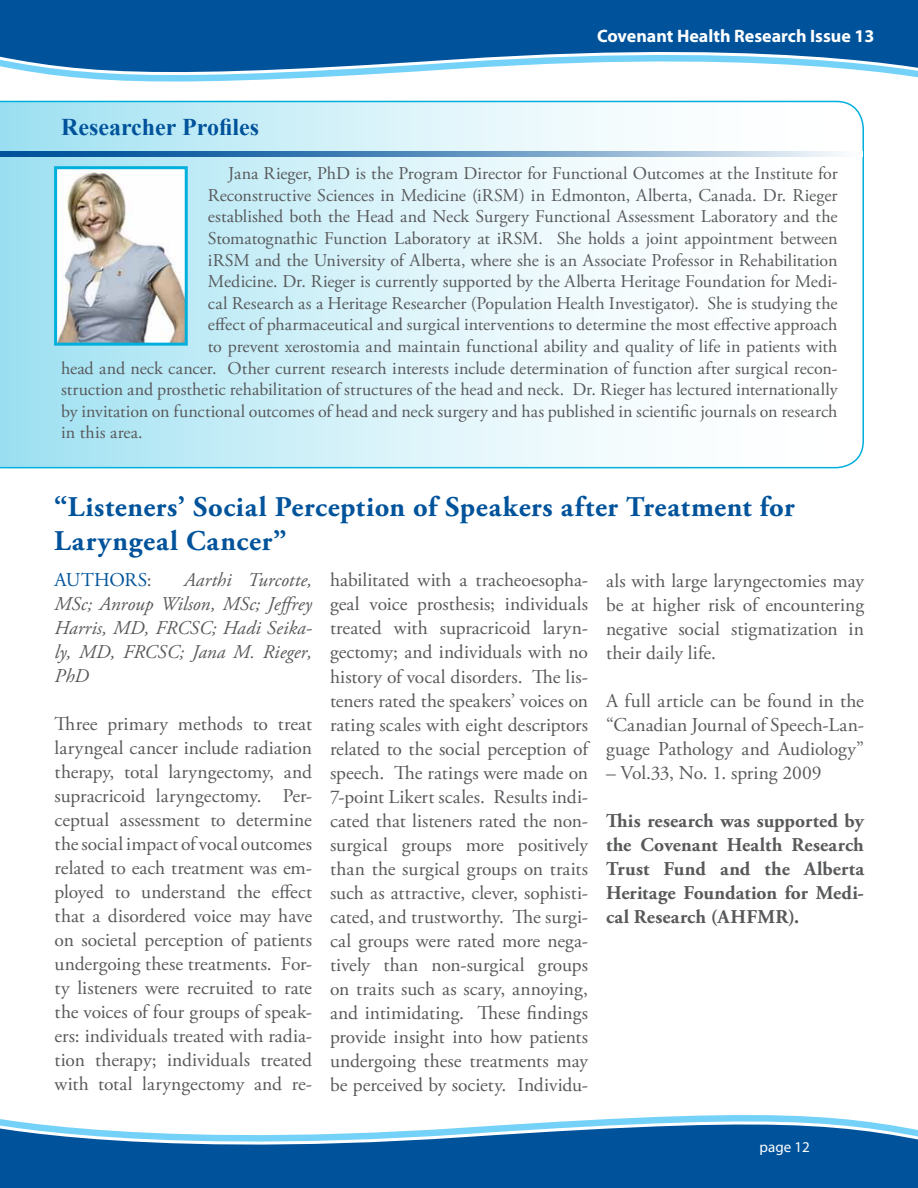
<style>
.page{position:relative;width:918px;height:1188px;background:#fff}
.page>*{position:absolute;margin:0;border:0;box-sizing:border-box;transform-origin:0 0}
.t1{font:700 28.5px/34.2px "Adobe Garamond Pro";letter-spacing:.02em;color:#00539b}
.t2{font:700 24px "Times New Roman";color:#00539b}
.t3{font:19.5px/24px "Adobe Garamond Pro";color:#58595b;text-align:justify}
.t4{font:700 19.5px/24px "Adobe Garamond Pro";letter-spacing:.01em;color:#58595b;text-align:justify}
.t5{font:italic 19.5px/24px "Adobe Garamond Pro";color:#58595b;text-align:justify}
.t6{font:19.5px "Adobe Garamond Pro";color:#00539b}
.t7{font:18px "Adobe Garamond Pro";color:#58595b}
.t8{font:700 18px "Myriad Pro";color:#fff}
.t9{font:15px "Myriad Pro";color:#fff}
.s1{color:#58595b}
</style>
<div class="page">
<svg style="left:0;top:0;width:918px;height:82px;fill:#00539b"></svg>
<svg style="left:0;top:1115px;width:918px;height:73px;fill:#00539b"></svg>
<svg style="left:0;top:101px;width:864px;height:367px"></svg>
<img style="left:58px;top:170px;width:126px;height:172px">
<div style="left:54px;top:166px;width:134px;height:180px;border:3px solid #00afdb"></div>
<svg style="left:0;top:152px;width:863px;height:4px;background:#6395c2"></svg>
<p class="t2" style="left:61px;top:110px;width:199px">Researcher Profiles</p>
<p class="t8" style="left:597px;top:24px;width:279px">Covenant Health Research Issue 13</p>
<p class="t7" style="left:228px;top:163px;width:611px">Jana Rieger, PhD is the Program Director for Functional Outcomes at the Institute for</p>
<p class="t7" style="left:208px;top:184px;width:631px">Reconstructive Sciences in Medicine (iRSM) in Edmonton, Alberta, Canada. Dr. Rieger</p>
<p class="t7" style="left:208px;top:206px;width:631px">established both the Head and Neck Surgery Functional Assessment Laboratory and the</p>
<p class="t7" style="left:208px;top:228px;width:631px">Stomatognathic Function Laboratory at iRSM. She holds a joint appointment between</p>
<p class="t7" style="left:208px;top:249px;width:631px">iRSM and the University of Alberta, where she is an Associate Professor in Rehabilitation</p>
<p class="t7" style="left:208px;top:271px;width:631px">Medicine. Dr. Rieger is currently supported by the Alberta Heritage Foundation for Medi-</p>
<p class="t7" style="left:208px;top:292px;width:631px">cal Research as a Heritage Researcher (Population Health Investigator). She is studying the</p>
<p class="t7" style="left:208px;top:314px;width:631px">effect of pharmaceutical and surgical interventions to determine the most effective approach</p>
<p class="t7" style="left:208px;top:336px;width:631px">to prevent xerostomia and maintain functional ability and quality of life in patients with</p>
<p class="t7" style="left:61px;top:357px;width:778px">head and neck cancer. Other current research interests include determination of function after surgical recon-</p>
<p class="t7" style="left:61px;top:379px;width:778px">struction and prosthetic rehabilitation of structures of the head and neck. Dr. Rieger has lectured internationally</p>
<p class="t7" style="left:61px;top:400px;width:778px">by invitation on functional outcomes of head and neck surgery and has published in scientific journals on research</p>
<p class="t7" style="left:61px;top:422px;width:83px">in this area.</p>
<h1 class="t1" style="left:54px;top:490px;width:742px">“Listeners’ Social Perception of Speakers after Treatment for<br>Laryngeal Cancer”</h1>
<p class="t6" style="left:55px;top:569px;width:99px">AUTHORS<span class="s1">:</span></p>
<p class="t5" style="left:55px;top:569px;width:259px;text-indent:129px">Aarthi Turcotte, MSc; Anroup Wilson, MSc; Jeffrey Harris, MD, FRCSC; Hadi Seika&shy;ly, MD, FRCSC; Jana M. Rieger, PhD</p>
<p class="t3" style="left:55px;top:713px;width:259px">Three primary methods to treat laryngeal cancer include radiation therapy, total laryngectomy, and supracricoid laryngectomy. Per&shy;ceptual assessment to determine the social impact of vocal outcomes related to each treatment was em&shy;ployed to understand the effect that a disordered voice may have on societal perception of patients undergoing these treatments. For&shy;ty listeners were recruited to rate the voices of four groups of speak&shy;ers: individuals treated with radia&shy;tion therapy; individuals treated with total laryngectomy and re-</p>
<p class="t3" style="left:330px;top:569px;width:260px">habilitated with a tracheoesopha&shy;geal voice prosthesis; individuals treated with supracricoid laryn&shy;gectomy; and individuals with no history of vocal disorders. The lis&shy;teners rated the speakers’ voices on rating scales with eight descriptors related to the social perception of speech. The ratings were made on 7-point Likert scales. Results indi&shy;cated that listeners rated the non&shy;surgical groups more positively than the surgical groups on traits such as attractive, clever, sophisti&shy;cated, and trustworthy. The surgi&shy;cal groups were rated more nega&shy;tively than non-surgical groups on traits such as scary, annoying, and intimidating. These findings provide insight into how patients undergoing these treatments may be perceived by society. Individu-</p>
<p class="t3" style="left:606px;top:569px;width:260px">als with large laryngectomies may be at higher risk of encountering negative social stigmatization in their daily life.</p>
<p class="t3" style="left:606px;top:689px;width:260px">A full article can be found in the “Canadian Journal of Speech-Lan&shy;guage Pathology and Audiology”</p>
<p class="t3" style="left:606px;top:761px;width:217px">– Vol.33, No. 1. spring 2009</p>
<p class="t4" style="left:606px;top:809px;width:260px">This research was supported by the Covenant Health Research Trust Fund and the Alberta Heritage Foundation for Medi&shy;cal Research (AHFMR).</p>
<p class="t9" style="left:760px;top:1138px;width:52px">page 12</p>
</div>
